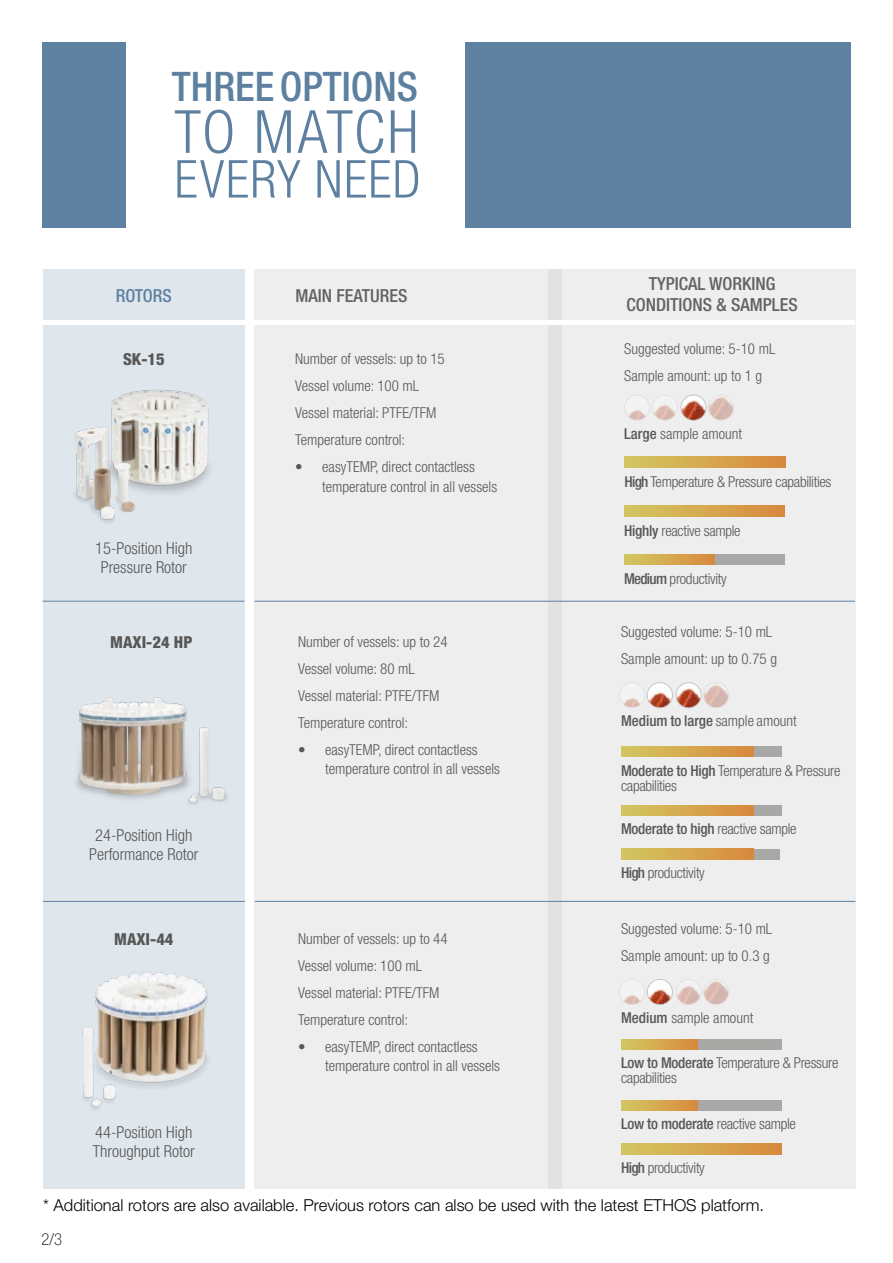
<style>
.page{position:relative;width:893px;height:1263px;background:#fff}
.page>*{position:absolute;margin:0;border:0;box-sizing:border-box;transform-origin:0 0}
.t1{font:300 condensed 59.55px "Helvetica Neue LT Std";letter-spacing:.02em;color:#5d80a1}
.t2{font:300 condensed 52.2px "Helvetica Neue LT Std";letter-spacing:.02em;color:#5d80a1}
.t3{font:500 condensed 40.8px "Helvetica Neue LT Std";color:#5d80a1}
.t4{font:500 condensed 18px/21.6px "Helvetica Neue LT Std";color:#646363;text-align:center}
.t5{font:500 condensed 18px "Helvetica Neue LT Std";color:#5e81a2}
.t6{font:300 condensed 16.5px/19.8px "Helvetica Neue LT Std";color:#575756;text-align:center}
.t7{font:300 16.5px "Helvetica Neue LT Std";color:#000}
.t8{font:800 condensed 16.5px "Helvetica Neue LT Std";color:#575756}
.t9{font:100 condensed 16.5px "Helvetica Neue LT Std";color:#000}
.t10{font:300 condensed 15px/27px "Helvetica Neue LT Std";color:#575756}
.t11{font:300 condensed 15px/15px "Helvetica Neue LT Std";letter-spacing:-.02em;color:#575756}
.t12{font:500 condensed 15px "Helvetica Neue LT Std";letter-spacing:-.02em;color:#575756}
.t13{font:500 condensed 15px "Helvetica Neue LT Std";color:#575756}
.s1{font-weight:500}
.s2{font-weight:300}
</style>
<div class="page">
<hr style="left:892px;top:43px;width:1px;height:185px;background:#5e81a2">
<div style="left:43px;top:43px;width:83px;height:185px;background:#5e81a2"></div>
<div style="left:465px;top:43px;width:385px;height:185px;background:#5e81a2"></div>
<div style="left:43px;top:269px;width:202px;height:920px;background:#dfe6ec"></div>
<div style="left:548px;top:269px;width:307px;height:920px;background:#eee"></div>
<img style="left:74px;top:389px;width:136px;height:134px">
<img style="left:82px;top:972px;width:126px;height:138px">
<img style="left:76px;top:697px;width:151px;height:107px">
<img style="left:622px;top:995px;width:20px;height:8px">
<div style="left:619px;top:979px;width:26px;height:26px;border:1px solid #c6c6c6;border-radius:50%"></div>
<svg style="left:647px;top:979px;width:25px;height:26px"></svg>
<img style="left:647px;top:983px;width:25px;height:22px">
<div style="left:647px;top:979px;width:26px;height:26px;border:1px solid #c6c6c6;border-radius:50%"></div>
<img style="left:676px;top:979px;width:25px;height:26px;border-radius:13px">
<div style="left:676px;top:979px;width:25px;height:26px;border:1px solid #c6c6c6;border-radius:50%"></div>
<img style="left:703px;top:979px;width:26px;height:26px;border-radius:13px">
<div style="left:703px;top:979px;width:26px;height:26px;border:1px solid #c6c6c6;border-radius:50%"></div>
<div style="left:619px;top:683px;width:26px;height:25px;background:#f2f3f3;border-radius:50%"></div>
<img style="left:621px;top:698px;width:22px;height:9px">
<div style="left:619px;top:682px;width:26px;height:26px;border:1px solid #c6c6c6;border-radius:50%"></div>
<div style="left:647px;top:683px;width:25px;height:25px;background:#fff;border-radius:50%"></div>
<img style="left:647px;top:686px;width:25px;height:22px">
<div style="left:647px;top:682px;width:26px;height:26px;border:1px solid #c6c6c6;border-radius:50%"></div>
<img style="left:676px;top:683px;width:25px;height:25px;border-radius:13px">
<div style="left:676px;top:682px;width:25px;height:26px;border:1px solid #c6c6c6;border-radius:50%"></div>
<img style="left:703px;top:683px;width:26px;height:25px;border-radius:13px">
<div style="left:703px;top:682px;width:26px;height:26px;border:1px solid #c6c6c6;border-radius:50%"></div>
<div style="left:687px;top:1100px;width:95px;height:10px;background:#a8a8a7"></div>
<svg style="left:621px;top:1100px;width:77px;height:10px"></svg>
<div style="left:704px;top:805px;width:78px;height:11px;background:#a8a8a7"></div>
<svg style="left:621px;top:805px;width:132px;height:11px"></svg>
<div style="left:254px;top:269px;width:307px;height:920px;background:#eee"></div>
<hr style="left:43px;top:601px;width:201px;height:1px;background:#5e81a2">
<hr style="left:43px;top:901px;width:202px;height:1px;background:#5e81a2">
<hr style="left:43px;top:320px;width:812px;height:4px;background:#fff">
<div style="left:624px;top:395px;width:26px;height:25px;background:#f2f3f3;border-radius:50%"></div>
<img style="left:626px;top:410px;width:22px;height:10px">
<div style="left:624px;top:395px;width:26px;height:25px;border:1px solid #c6c6c6;border-radius:50%"></div>
<img style="left:653px;top:399px;width:23px;height:21px">
<div style="left:652px;top:395px;width:26px;height:25px;border:1px solid #c6c6c6;border-radius:50%"></div>
<img style="left:681px;top:395px;width:25px;height:25px;border-radius:13px">
<div style="left:681px;top:395px;width:25px;height:25px;border:1px solid #c6c6c6;border-radius:50%"></div>
<img style="left:708px;top:395px;width:26px;height:25px;border-radius:13px">
<div style="left:708px;top:395px;width:26px;height:25px;border:1px solid #c6c6c6;border-radius:50%"></div>
<div style="left:714px;top:554px;width:71px;height:10px;background:#a8a8a7"></div>
<svg style="left:624px;top:554px;width:90px;height:10px"></svg>
<svg style="left:624px;top:457px;width:161px;height:11px;background:#d5a84f"></svg>
<div style="left:696px;top:1039px;width:86px;height:10px;background:#a8a8a7"></div>
<svg style="left:621px;top:1039px;width:77px;height:10px"></svg>
<div style="left:727px;top:747px;width:55px;height:10px;background:#a8a8a7"></div>
<svg style="left:621px;top:747px;width:132px;height:10px"></svg>
<hr style="left:254px;top:601px;width:601px;height:1px;background:#5e81a2">
<hr style="left:255px;top:901px;width:600px;height:1px;background:#5e81a2">
<svg style="left:624px;top:506px;width:161px;height:10px;background:#d5a84f"></svg>
<svg style="left:621px;top:1144px;width:161px;height:10px;background:#d5a84f"></svg>
<div style="left:702px;top:849px;width:77px;height:11px;background:#a8a8a7"></div>
<svg style="left:621px;top:849px;width:132px;height:11px"></svg>
<h3 class="t3" style="left:172px;top:62px;width:248px">THREE OPTIONS</h3>
<h1 class="t1" style="left:175px;top:98px;width:245px">TO MATCH</h1>
<h2 class="t2" style="left:175px;top:149px;width:248px">EVERY NEED</h2>
<p class="t5" style="left:116px;top:285px;width:57px">ROTORS</p>
<p class="t4" style="left:296px;top:284px;width:113px">MAIN FEATURES</p>
<p class="t8" style="left:123px;top:349px;width:43px">SK-15</p>
<p class="t6" style="left:95px;top:538px;width:99px">15-Position High<br>Pressure Rotor</p>
<p class="t8" style="left:110px;top:632px;width:84px">MAXI-24 HP</p>
<p class="t6" style="left:89px;top:825px;width:111px">24-Position High<br>Performance Rotor</p>
<p class="t8" style="left:114px;top:929px;width:61px">MAXI-44</p>
<p class="t6" style="left:93px;top:1122px;width:103px;text-align:left">44-Position High<br>Throughput Rotor</p>
<p class="t10" style="left:295px;top:345px;width:151px">Number of vessels: up to 15<br>Vessel volume: 100 mL<br>Vessel material: PTFE/TFM<br>Temperature control:</p>
<p class="t10" style="left:322px;top:457px;width:176px;line-height:19.5px;text-indent:-27px">• easyTEMP, direct contactless temperature control in all vessels</p>
<p class="t10" style="left:298px;top:628px;width:151px">Number of vessels: up to 24<br>Vessel volume: 80 mL<br>Vessel material: PTFE/TFM<br>Temperature control:</p>
<p class="t10" style="left:325px;top:740px;width:176px;line-height:19.5px;text-indent:-27px">• easyTEMP, direct contactless temperature control in all vessels</p>
<p class="t10" style="left:298px;top:925px;width:151px">Number of vessels: up to 44<br>Vessel volume: 100 mL<br>Vessel material: PTFE/TFM<br>Temperature control:</p>
<p class="t10" style="left:325px;top:1036px;width:176px;line-height:19.5px;text-indent:-27px">• easyTEMP, direct contactless temperature control in all vessels</p>
<p class="t4" style="left:626px;top:272px;width:173px">TYPICAL WORKING<br>CONDITIONS &amp; SAMPLES</p>
<p class="t10" style="left:624px;top:335px;width:153px">Suggested volume: 5-10 mL<br>Sample amount: up to 1 g</p>
<p class="t10" style="left:624px;top:420px;width:119px"><span class="s1">Large</span> sample amount</p>
<p class="t11" style="left:624px;top:475px;width:208px"><span class="s1">High</span> Temperature &amp; Pressure capabilities</p>
<p class="t11" style="left:624px;top:523px;width:118px"><span class="s1">Highly</span> reactive sample</p>
<p class="t11" style="left:624px;top:571px;width:104px"><span class="s1">Medium</span> productivity</p>
<p class="t10" style="left:621px;top:618px;width:157px">Suggested volume: 5-10 mL<br>Sample amount: up to 0.75 g</p>
<p class="t13" style="left:621px;top:711px;width:177px">Medium to large <span class="s2">sample amount</span></p>
<p class="t11" style="left:621px;top:763px;width:221px"><span class="s1">Moderate to High</span> Temperature &amp; Pressure capabilities</p>
<p class="t12" style="left:621px;top:820px;width:177px">Moderate to high <span class="s2">reactive sample</span></p>
<p class="t11" style="left:621px;top:865px;width:85px"><span class="s1">High</span> productivity</p>
<p class="t10" style="left:621px;top:915px;width:153px">Suggested volume: 5-10 mL<br>Sample amount: up to 0.3 g</p>
<p class="t10" style="left:621px;top:1003px;width:134px"><span class="s1">Medium</span> sample amount</p>
<p class="t11" style="left:621px;top:1055px;width:219px"><span class="s1">Low to Moderate</span> Temperature &amp; Pressure capabilities</p>
<p class="t11" style="left:621px;top:1116px;width:176px"><span class="s1">Low to moderate</span> reactive sample</p>
<p class="t11" style="left:621px;top:1160px;width:85px"><span class="s1">High</span> productivity</p>
<p class="t7" style="left:43px;top:1195px;width:723px">* Additional rotors are also available. Previous rotors can also be used with the latest ETHOS platform.</p>
<p class="t9" style="left:42px;top:1230px;width:22px">2/3</p>
</div>
